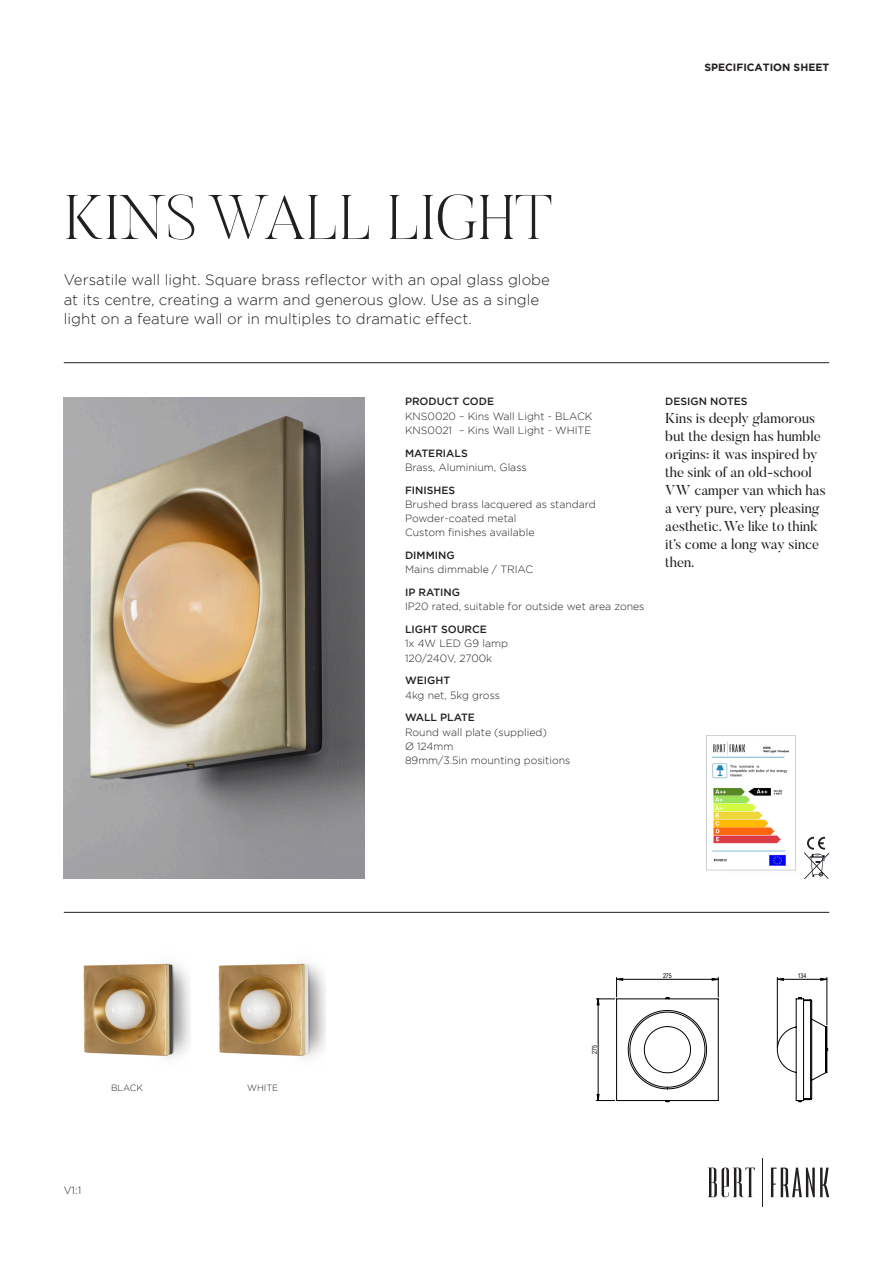
<style>
.page{position:relative;width:893px;height:1263px;background:#fff}
.page>*{position:absolute;margin:0;border:0;box-sizing:border-box;transform-origin:0 0}
.Heading_01{font:200 62.55px "Butler";color:#231f20}
.Title_block_01{font:300 15px/19.5px "Gotham";color:#231f20}
.Design_Notes_Body{font:14.25px/18px "Butler";color:#231f20}
.Product_Info_Style_B{font:300 10.5px "Gotham";color:#231f20}
.Product_Info_Style_H{font:500 10.5px "Gotham";color:#231f20}
.t1{font:700 10.5px "Gotham";color:#231f20}
.Describer_heading{font:300 9px "Gotham";color:#231f20}
.t2{font:6.45px "Arial Narrow";color:#000}
</style>
<div class="page">
<img style="left:64px;top:398px;width:300px;height:481px">
<hr style="left:762px;top:1158px;width:1px;height:48px;background:#231f20">
<svg style="left:708px;top:1167px;width:47px;height:30px"></svg>
<svg style="left:771px;top:1167px;width:58px;height:30px"></svg>
<img style="left:83px;top:962px;width:107px;height:96px">
<img style="left:218px;top:962px;width:108px;height:96px">
<img style="left:706px;top:735px;width:90px;height:136px">
<svg style="left:807px;top:837px;width:18px;height:13px"></svg>
<img style="left:804px;top:853px;width:24px;height:25px">
<hr style="left:64px;top:362px;width:765px;height:1px;background:#231f20">
<hr style="left:64px;top:912px;width:765px;height:1px;background:#231f20">
<hr style="left:777px;top:977px;width:1px;height:71px;background:#000">
<hr style="left:827px;top:977px;width:1px;height:48px;background:#000">
<svg style="left:777px;top:978px;width:50px;height:3px"></svg>
<svg style="left:596px;top:977px;width:123px;height:125px"></svg>
<svg style="left:777px;top:997px;width:50px;height:105px"></svg>
<p class="t1" style="left:704px;top:61px;width:126px">SPECIFICATION SHEET</p>
<p class="Heading_01" style="left:64px;top:178px;width:490px">KINS WALL LIGHT</p>
<p class="Title_block_01" style="left:64px;top:270px;width:488px">Versatile wall light. Square brass reflector with an opal glass globe at its centre, creating a warm and generous glow. Use as a single light on a feature wall or in multiples to dramatic effect.</p>
<p class="Product_Info_Style_H" style="left:405px;top:396px;width:91px">PRODUCT CODE</p>
<p class="Product_Info_Style_B" style="left:405px;top:410px;width:189px">KNS0020 – Kins Wall Light - BLACK</p>
<p class="Product_Info_Style_B" style="left:405px;top:424px;width:188px">KNS0021 – Kins Wall Light - WHITE</p>
<p class="Product_Info_Style_H" style="left:405px;top:447px;width:64px">MATERIALS</p>
<p class="Product_Info_Style_B" style="left:405px;top:461px;width:123px">Brass, Aluminium, Glass</p>
<p class="Product_Info_Style_H" style="left:405px;top:484px;width:52px">FINISHES</p>
<p class="Product_Info_Style_B" style="left:405px;top:498px;width:192px">Brushed brass lacquered as standard</p>
<p class="Product_Info_Style_B" style="left:405px;top:513px;width:113px">Powder-coated metal</p>
<p class="Product_Info_Style_B" style="left:405px;top:527px;width:131px">Custom finishes available</p>
<p class="Product_Info_Style_H" style="left:405px;top:549px;width:51px">DIMMING</p>
<p class="Product_Info_Style_B" style="left:405px;top:564px;width:130px">Mains dimmable / TRIAC</p>
<p class="Product_Info_Style_H" style="left:405px;top:586px;width:57px">IP RATING</p>
<p class="Product_Info_Style_B" style="left:405px;top:601px;width:241px">IP20 rated, suitable for outside wet area zones</p>
<p class="Product_Info_Style_H" style="left:405px;top:623px;width:83px">LIGHT SOURCE</p>
<p class="Product_Info_Style_B" style="left:405px;top:638px;width:104px">1x 4W LED G9 lamp</p>
<p class="Product_Info_Style_B" style="left:405px;top:652px;width:89px">120/240V, 2700k</p>
<p class="Product_Info_Style_H" style="left:405px;top:675px;width:47px">WEIGHT</p>
<p class="Product_Info_Style_B" style="left:405px;top:689px;width:96px">4kg net, 5kg gross</p>
<p class="Product_Info_Style_H" style="left:405px;top:712px;width:71px">WALL PLATE</p>
<p class="Product_Info_Style_B" style="left:405px;top:726px;width:143px">Round wall plate (supplied)</p>
<p class="Product_Info_Style_B" style="left:405px;top:740px;width:50px">Ø 124mm</p>
<p class="Product_Info_Style_B" style="left:405px;top:755px;width:167px">89mm/3.5in mounting positions</p>
<p class="Product_Info_Style_H" style="left:665px;top:396px;width:84px">DESIGN NOTES</p>
<p class="Design_Notes_Body" style="left:665px;top:409px;width:162px">Kins is deeply glamorous but the design has humble origins: it was inspired by the sink of an old-school<br>VW camper van which has a very pure, very pleasing aesthetic. We like to think it’s come a long way since then.</p>
<p class="Describer_heading" style="left:111px;top:1083px;width:33px">BLACK</p>
<p class="Describer_heading" style="left:247px;top:1083px;width:33px">WHITE</p>
<p class="Product_Info_Style_B" style="left:64px;top:1185px;width:19px">V1:1</p>
<p class="t2" style="left:590px;top:1054px;width:10px;rotate:-90deg">275</p>
<p class="t2" style="left:663px;top:971px;width:10px">275</p>
<p class="t2" style="left:798px;top:971px;width:10px">134</p>
</div>
